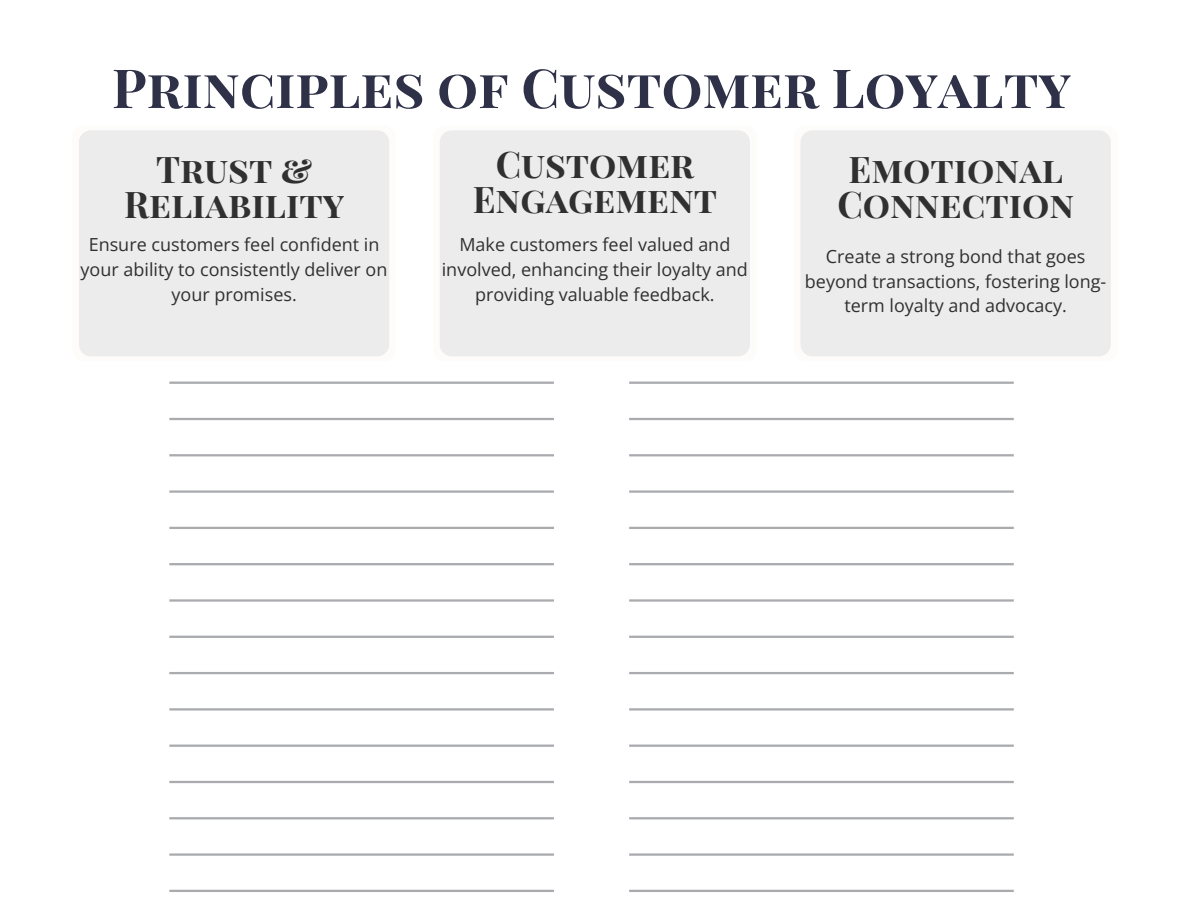
<style>
.page{position:relative;width:1188px;height:918px;background:#fff}
.page>*{position:absolute;margin:0;border:0;box-sizing:border-box;transform-origin:0 0}
.t1{font:700 54px "Playfair Display SC";color:#2e3147}
.t2{font:700 36px/34.8px "Playfair Display SC";color:#303030;text-align:center}
.t3{font:18px/24.8px "Open Sans";color:#303030;text-align:center}
</style>
<div class="page">
<div style="left:79px;top:130px;width:310px;height:226px;background:#ececec"></div>
<div style="left:440px;top:130px;width:310px;height:226px;background:#ececec"></div>
<div style="left:801px;top:130px;width:310px;height:226px;background:#ececec"></div>
<hr style="left:169px;top:382px;width:385px;height:2px;background:#a9abae">
<hr style="left:169px;top:418px;width:385px;height:2px;background:#a9abae">
<hr style="left:169px;top:454px;width:385px;height:2px;background:#a9abae">
<hr style="left:169px;top:490px;width:385px;height:3px;background:#a9abae">
<hr style="left:169px;top:527px;width:385px;height:2px;background:#a9abae">
<hr style="left:169px;top:563px;width:385px;height:2px;background:#a9abae">
<hr style="left:169px;top:599px;width:385px;height:3px;background:#a9abae">
<hr style="left:169px;top:636px;width:385px;height:2px;background:#a9abae">
<hr style="left:169px;top:672px;width:385px;height:2px;background:#a9abae">
<hr style="left:169px;top:708px;width:385px;height:3px;background:#a9abae">
<hr style="left:169px;top:745px;width:385px;height:2px;background:#a9abae">
<hr style="left:169px;top:781px;width:385px;height:2px;background:#a9abae">
<hr style="left:169px;top:817px;width:385px;height:2px;background:#a9abae">
<hr style="left:169px;top:853px;width:385px;height:3px;background:#a9abae">
<hr style="left:169px;top:890px;width:385px;height:2px;background:#a9abae">
<hr style="left:169px;top:917px;width:385px;height:1px;background:#a9abae">
<hr style="left:629px;top:382px;width:385px;height:2px;background:#a9abae">
<hr style="left:629px;top:418px;width:385px;height:2px;background:#a9abae">
<hr style="left:629px;top:454px;width:385px;height:2px;background:#a9abae">
<hr style="left:629px;top:490px;width:385px;height:3px;background:#a9abae">
<hr style="left:629px;top:527px;width:385px;height:2px;background:#a9abae">
<hr style="left:629px;top:563px;width:385px;height:2px;background:#a9abae">
<hr style="left:629px;top:599px;width:385px;height:3px;background:#a9abae">
<hr style="left:629px;top:636px;width:385px;height:2px;background:#a9abae">
<hr style="left:629px;top:672px;width:385px;height:2px;background:#a9abae">
<hr style="left:629px;top:708px;width:385px;height:3px;background:#a9abae">
<hr style="left:629px;top:745px;width:385px;height:2px;background:#a9abae">
<hr style="left:629px;top:781px;width:385px;height:2px;background:#a9abae">
<hr style="left:629px;top:817px;width:385px;height:2px;background:#a9abae">
<hr style="left:629px;top:853px;width:385px;height:3px;background:#a9abae">
<hr style="left:629px;top:890px;width:385px;height:2px;background:#a9abae">
<hr style="left:629px;top:917px;width:385px;height:1px;background:#a9abae">
<p class="t1" style="left:112px;top:50px;width:960px">Principles of Customer Loyalty</p>
<h1 class="t2" style="left:124px;top:151px;width:222px">Trust &amp;<br>Reliability</h1>
<p class="t3" style="left:81px;top:232px;width:308px">Ensure customers feel confident in your ability to consistently deliver on your promises.</p>
<h2 class="t2" style="left:473px;top:145px;width:246px">Customer<br>Engagement</h2>
<p class="t2" style="left:837px;top:151px;width:238px">Emotional<br>Connection</p>
<p class="t3" style="left:442px;top:232px;width:308px">Make customers feel valued and involved, enhancing their loyalty and providing valuable feedback.</p>
<h2 class="t3" style="left:805px;top:244px;width:303px">Create a strong bond that goes beyond transactions, fostering long&shy;term loyalty and advocacy.</h2>
</div>
